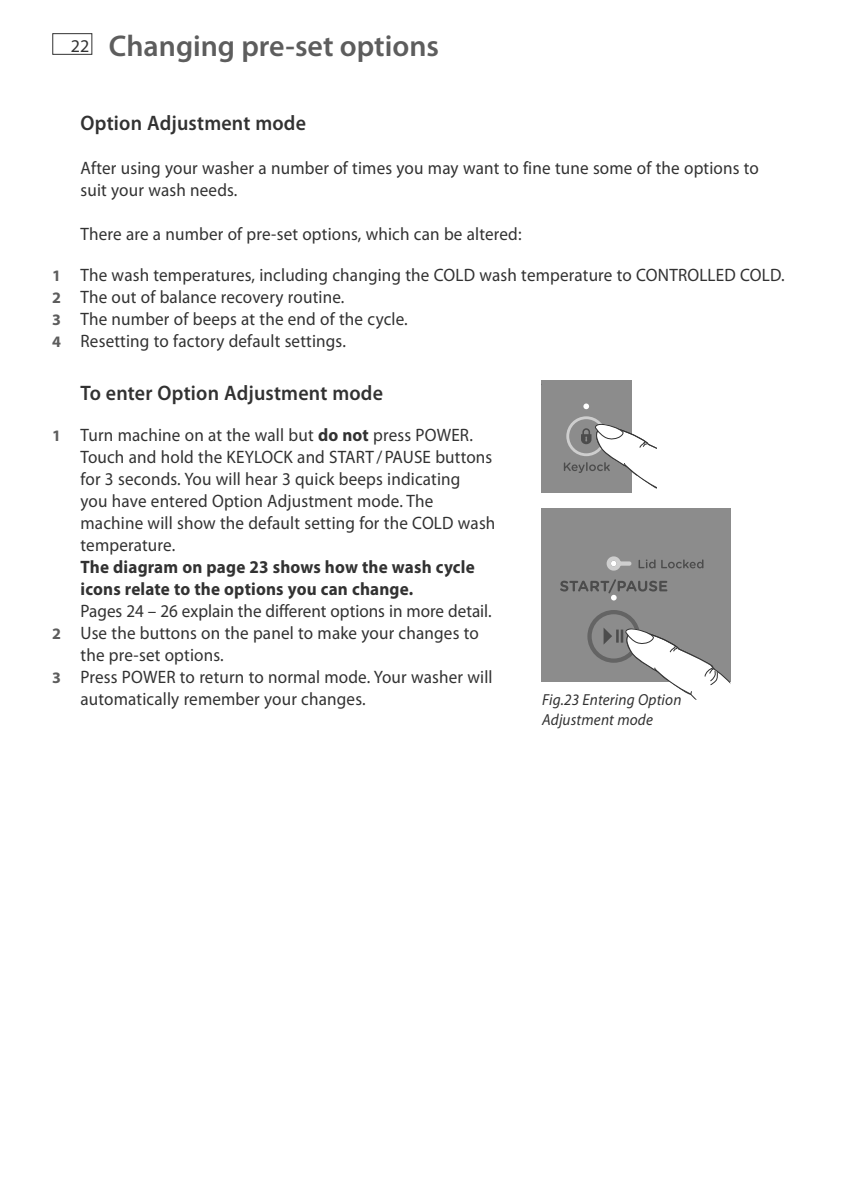
<style>
.page{position:relative;width:843px;height:1192px;background:#fff}
.page>*{position:absolute;margin:0;border:0;box-sizing:border-box;transform-origin:0 0}
.t1{font:600 30px "Myriad Pro";color:#5d5d5d}
.t2{font:600 21px "Myriad Pro";letter-spacing:.01em;color:#323232;scale:.95 1}
.t3{font:18px/22px "Myriad Pro";letter-spacing:.01em;color:#323232;scale:.95 1}
.t4{font:700 18px/22px "Myriad Pro";letter-spacing:.01em;color:#323232;scale:.95 1}
.t5{font:italic 16px/20px "Myriad Pro";letter-spacing:.01em;color:#323232;scale:.95 1}
.s1{font-weight:400;font-size:18px;color:#323232}
.s2{font-weight:700;font-size:16px;color:#5d5d5d}
.s3{font-weight:700}
</style>
<div class="page">
<div style="left:52px;top:33px;width:40px;height:22px;border:1px solid #323232"></div>
<svg style="left:542px;top:380px;width:188px;height:320px"></svg>
<h1 class="t1" style="left:71px;top:26px;width:370px"><span class="s1">22</span> Changing pre-set options</h1>
<p class="t2" style="left:81px;top:109px;width:239px">Option Adjustment mode</p>
<p class="t3" style="left:81px;top:156px;width:716px">After using your washer a number of times you may want to fine tune some of the options to suit your wash needs.</p>
<p class="t3" style="left:81px;top:222px;width:466px">There are a number of pre-set options, which can be altered:</p>
<p class="t3" style="left:52px;top:263px;width:772px"><span class="s2">1</span> The wash temperatures, including changing the COLD wash temperature to CONTROLLED COLD.<br><span class="s2">2</span> The out of balance recovery routine.<br><span class="s2">3</span> The number of beeps at the end of the cycle.<br><span class="s2">4</span> Resetting to factory default settings.</p>
<p class="t2" style="left:81px;top:379px;width:320px">To enter Option Adjustment mode</p>
<p class="t3" style="left:81px;top:423px;width:438px;text-indent:-28px"><span class="s2">1</span> Turn machine on at the wall but <span class="s3">do not</span> press POWER.<br>Touch and hold the KEYLOCK and START / PAUSE buttons for 3 seconds. You will hear 3 quick beeps indicating<br>you have entered Option Adjustment mode. The machine will show the default setting for the COLD wash temperature.</p>
<p class="t4" style="left:81px;top:555px;width:416px">The diagram on page 23 shows how the wash cycle icons relate to the options you can change.</p>
<p class="t3" style="left:81px;top:599px;width:434px">Pages 24 – 26 explain the different options in more detail.</p>
<p class="t3" style="left:52px;top:621px;width:451px"><span class="s2">2</span> Use the buttons on the panel to make your changes to</p>
<p class="t3" style="left:81px;top:643px;width:152px">the pre-set options.</p>
<p class="t3" style="left:52px;top:665px;width:465px"><span class="s2">3</span> Press POWER to return to normal mode. Your washer will</p>
<p class="t3" style="left:81px;top:687px;width:302px">automatically remember your changes.</p>
<p class="t5" style="left:542px;top:689px;width:148px">Fig.23 Entering Option<br>Adjustment mode</p>
</div>
